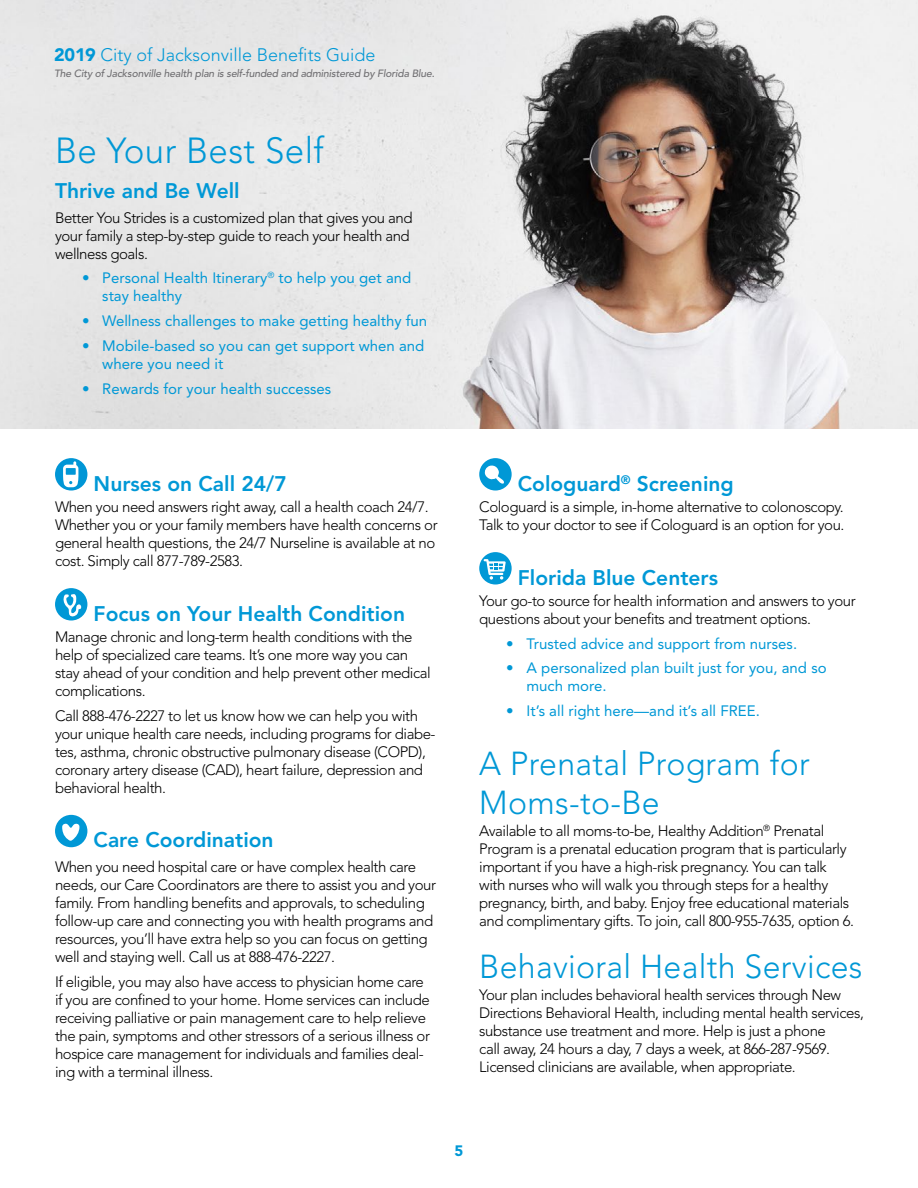
<style>
.page{position:relative;width:918px;height:1188px;background:#fff}
.page>*{position:absolute;margin:0;border:0;box-sizing:border-box;transform-origin:0 0}
.t1{font:300 36px "Avenir LT Std";letter-spacing:.01em;color:#0098d6}
.t2{font:300 33px/39.2px "Avenir LT Std";letter-spacing:.01em;color:#0098d6}
.H2{font:800 21px "Avenir LT Std";color:#0098d6}
.t3{font:300 18px "Avenir LT Std";color:#0098d6}
.H2-2{font:300 15px/18px "Avenir LT Std";letter-spacing:-.03em;color:#000}
.t4{font:15px/18px "Avenir LT Std";color:#0098d6}
.t5{font:900 15px "Avenir LT Std";color:#0098d6}
.t6{font:italic 500 10.5px "Avenir LT Std";letter-spacing:-.02em;color:#717073}
.s1{font-weight:900}
</style>
<div class="page">
<img style="left:0;top:0;width:918px;height:429px">
<svg style="left:55px;top:458px;width:32px;height:33px"></svg>
<svg style="left:55px;top:588px;width:32px;height:33px"></svg>
<svg style="left:55px;top:815px;width:32px;height:32px"></svg>
<svg style="left:479px;top:458px;width:33px;height:33px"></svg>
<svg style="left:479px;top:552px;width:33px;height:33px"></svg>
<p class="t3" style="left:54px;top:44px;width:323px"><span class="s1">2019</span> City of Jacksonville Benefits Guide</p>
<p class="t6" style="left:54px;top:68px;width:382px">The City of Jacksonville health plan is self-funded and administered by Florida Blue.</p>
<h1 class="t1" style="left:55px;top:130px;width:270px">Be Your Best Self</h1>
<p class="H2" style="left:55px;top:178px;width:186px">Thrive and Be Well</p>
<p class="H2-2" style="left:55px;top:208px;width:359px">Better You Strides is a customized plan that gives you and your family a step-by-step guide to reach your health and wellness goals.</p>
<p class="t4" style="left:102px;top:269px;width:311px;text-indent:-20px">• Personal Health Itinerary<sup>®</sup> to help you get and stay healthy</p>
<p class="t4" style="left:82px;top:312px;width:347px">• Wellness challenges to make getting healthy fun</p>
<p class="t4" style="left:102px;top:337px;width:324px;text-indent:-20px">• Mobile-based so you can get support when and where you need it</p>
<p class="t4" style="left:82px;top:379px;width:251px">• Rewards for your health successes</p>
<p class="H2" style="left:94px;top:471px;width:195px">Nurses on Call 24/7</p>
<p class="H2-2" style="left:55px;top:498px;width:384px">When you need answers right away, call a health coach 24/7.<br>Whether you or your family members have health concerns or general health questions, the 24/7 Nurseline is available at no cost. Simply call 877-789-2583.</p>
<p class="H2" style="left:94px;top:601px;width:313px">Focus on Your Health Condition</p>
<p class="H2-2" style="left:55px;top:628px;width:377px">Manage chronic and long-term health conditions with the help of specialized care teams. It’s one more way you can stay ahead of your condition and help prevent other medical complications.</p>
<p class="H2-2" style="left:55px;top:706px;width:382px">Call 888-476-2227 to let us know how we can help you with your unique health care needs, including programs for diabe&shy;tes, asthma, chronic obstructive pulmonary disease (COPD), coronary artery disease (CAD), heart failure, depression and behavioral health.</p>
<p class="H2" style="left:94px;top:828px;width:182px">Care Coordination</p>
<p class="H2-2" style="left:55px;top:858px;width:383px">When you need hospital care or have complex health care needs, our Care Coordinators are there to assist you and your family. From handling benefits and approvals, to scheduling follow-up care and connecting you with health programs and resources, you’ll have extra help so you can focus on getting well and staying well. Call us at 888-476-2227.</p>
<p class="H2-2" style="left:55px;top:973px;width:377px">If eligible, you may also have access to physician home care if you are confined to your home. Home services can include receiving palliative or pain management care to help relieve the pain, symptoms and other stressors of a serious illness or hospice care management for individuals and families deal&shy;ing with a terminal illness.</p>
<p class="H2" style="left:518px;top:471px;width:217px">Cologuard<sup>®</sup> Screening</p>
<p class="H2-2" style="left:479px;top:498px;width:367px">Cologuard is a simple, in-home alternative to colonoscopy.<br>Talk to your doctor to see if Cologuard is an option for you.</p>
<p class="H2" style="left:518px;top:565px;width:202px">Florida Blue Centers</p>
<p class="H2-2" style="left:479px;top:592px;width:378px">Your go-to source for health information and answers to your questions about your benefits and treatment options.</p>
<p class="t4" style="left:506px;top:634px;width:292px">• Trusted advice and support from nurses.</p>
<p class="t4" style="left:526px;top:659px;width:302px;text-indent:-20px">• A personalized plan built just for you, and so much more.</p>
<p class="t4" style="left:506px;top:702px;width:255px">• It’s all right here—and it’s all FREE.</p>
<h1 class="t2" style="left:479px;top:745px;width:332px">A Prenatal Program for<br>Moms-to-Be</h1>
<p class="H2-2" style="left:479px;top:822px;width:376px">Available to all moms-to-be, Healthy Addition<sup>®</sup> Prenatal Program is a prenatal education program that is particularly important if you have a high-risk pregnancy. You can talk with nurses who will walk you through steps for a healthy pregnancy, birth, and baby. Enjoy free educational materials and complimentary gifts. To join, call 800-955-7635, option 6.</p>
<h1 class="t2" style="left:479px;top:947px;width:385px">Behavioral Health Services</h1>
<p class="H2-2" style="left:479px;top:985px;width:386px">Your plan includes behavioral health services through New Directions Behavioral Health, including mental health services, substance use treatment and more. Help is just a phone<br>call away, 24 hours a day, 7 days a week, at 866-287-9569.<br>Licensed clinicians are available, when appropriate.</p>
<p class="t5" style="left:455px;top:1142px;width:10px">5</p>
</div>
